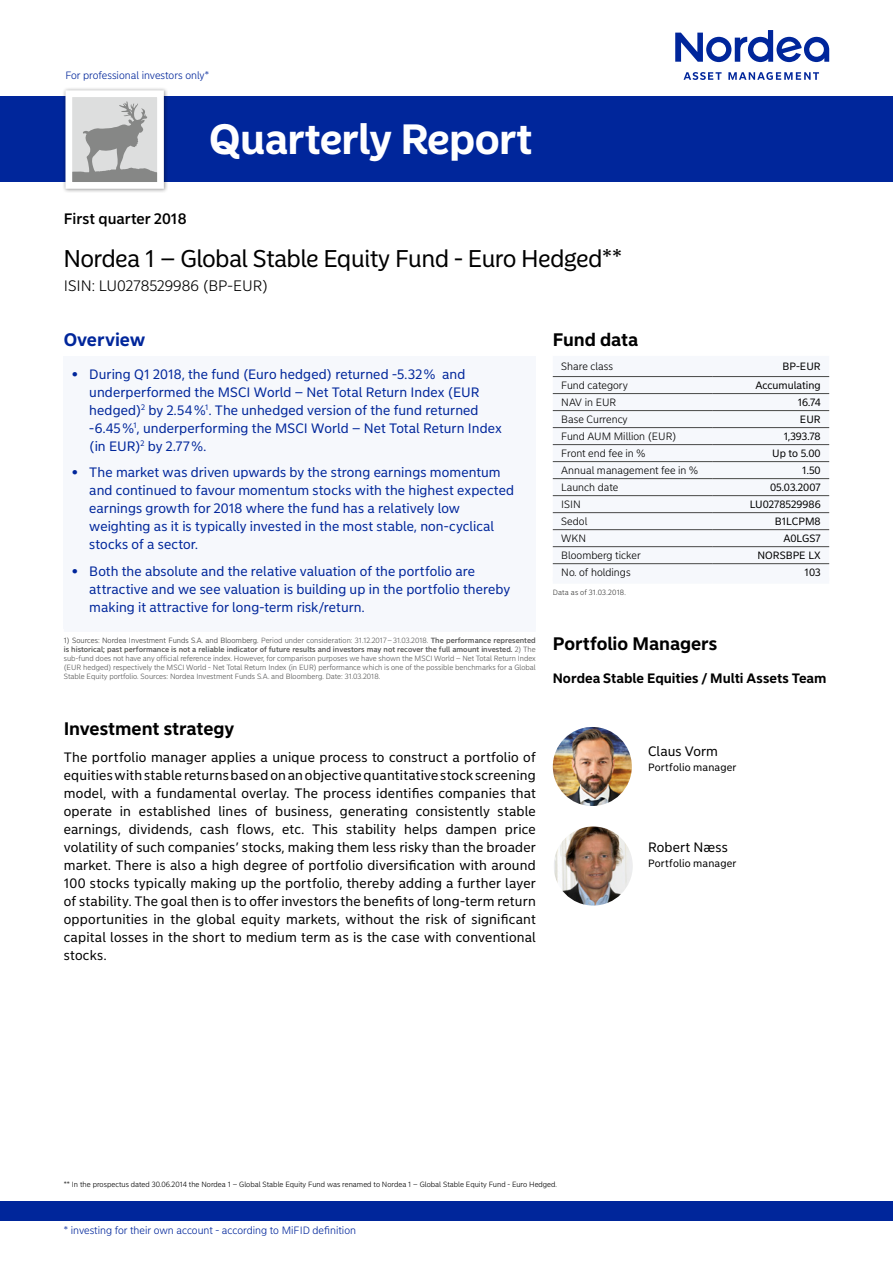
<style>
.page{position:relative;width:893px;height:1263px;background:#fff}
.page>*{position:absolute;margin:0;border:0;box-sizing:border-box;transform-origin:0 0}
.t1{font:700 42px "Nordea Sans Large";color:#fff}
.t2{font:24px "Nordea Sans Large";color:#000}
.t3{font:700 18px "Nordea Sans Small";letter-spacing:-.005em;color:#000}
.t4{font:700 18px "Nordea Sans Small";letter-spacing:-.005em;color:#00269b}
.t5{font:300 15px "Nordea Sans Small";color:#000}
.t6{font:500 15px "Nordea Sans Small";color:#000}
.t7{font:13.5px/18px "Nordea Sans Small";letter-spacing:.015em;color:#000;text-align:justify}
.t8{font:13.5px/18px "Nordea Sans Small";letter-spacing:.005em;color:#00269b}
.t9{font:700 13.5px "Nordea Sans Small";color:#000}
.t10{font:300 10.5px "Nordea Sans Small";color:#000}
.t11{font:10.5px "Nordea Sans Small";color:#000}
.t12{font:300 10.5px "Nordea Sans Small";color:#00269b}
.t13{font:300 7.5px/9px "Nordea Sans Small";color:#565655;text-align:justify}
.t14{font:300 7.5px "Nordea Sans Small";color:#000}
.t15{font:300 7.5px "Nordea Sans Small";letter-spacing:.02em;color:#3a3a39}
.s1{font-weight:900}
.s2{color:#3a3a39}
.s3{font-weight:500}
</style>
<div class="page">
<div style="left:64px;top:356px;width:472px;height:273px;background:#f6f8fc"></div>
<div style="left:64px;top:626px;width:472px;height:6px;background:#f6f8fc"></div>
<div style="left:553px;top:377px;width:276px;height:188px;background:#f6f8fc"></div>
<hr style="left:553px;top:376px;width:159px;height:1px;background:#484847">
<hr style="left:712px;top:376px;width:117px;height:1px;background:#484847">
<hr style="left:553px;top:393px;width:159px;height:1px;background:#484847">
<hr style="left:712px;top:393px;width:117px;height:1px;background:#484847">
<hr style="left:553px;top:410px;width:159px;height:1px;background:#484847">
<hr style="left:712px;top:410px;width:117px;height:1px;background:#484847">
<hr style="left:553px;top:427px;width:159px;height:1px;background:#484847">
<hr style="left:712px;top:427px;width:117px;height:1px;background:#484847">
<hr style="left:553px;top:444px;width:159px;height:1px;background:#484847">
<hr style="left:712px;top:444px;width:117px;height:1px;background:#484847">
<hr style="left:553px;top:461px;width:159px;height:1px;background:#484847">
<hr style="left:712px;top:461px;width:117px;height:1px;background:#484847">
<hr style="left:553px;top:478px;width:159px;height:1px;background:#484847">
<hr style="left:712px;top:478px;width:117px;height:1px;background:#484847">
<hr style="left:553px;top:495px;width:159px;height:1px;background:#484847">
<hr style="left:712px;top:495px;width:117px;height:1px;background:#484847">
<hr style="left:553px;top:512px;width:159px;height:1px;background:#484847">
<hr style="left:712px;top:512px;width:117px;height:1px;background:#484847">
<hr style="left:553px;top:529px;width:159px;height:1px;background:#484847">
<hr style="left:712px;top:529px;width:117px;height:1px;background:#484847">
<hr style="left:553px;top:546px;width:159px;height:1px;background:#484847">
<hr style="left:712px;top:546px;width:117px;height:1px;background:#484847">
<hr style="left:553px;top:563px;width:159px;height:1px;background:#484847">
<hr style="left:712px;top:563px;width:117px;height:1px;background:#484847">
<div style="left:553px;top:578px;width:159px;height:6px;background:#f6f8fc"></div>
<div style="left:712px;top:578px;width:117px;height:6px;background:#f6f8fc"></div>
<div style="left:0;top:97px;width:893px;height:85px;background:#00269b"></div>
<div style="left:62px;top:87px;width:106px;height:106px;background:#000;opacity:.4"></div>
<div style="left:69px;top:94px;width:91px;height:91px;background:#dddede"></div>
<svg style="left:73px;top:101px;width:83px;height:80px"></svg>
<div style="left:65px;top:90px;width:99px;height:99px;border:7px solid #fff"></div>
<div style="left:0;top:1201px;width:893px;height:19px;background:#00269b"></div>
<svg style="left:675px;top:30px;width:154px;height:32px"></svg>
<svg style="left:684px;top:72px;width:38px;height:8px"></svg>
<svg style="left:728px;top:72px;width:91px;height:8px"></svg>
<img style="left:553px;top:727px;width:79px;height:79px;border-radius:40px">
<img style="left:554px;top:826px;width:79px;height:79px;border-radius:40px">
<p class="t12" style="left:65px;top:69px;width:145px">For professional investors only*</p>
<h1 class="t1" style="left:209px;top:114px;width:324px">Quarterly Report</h1>
<p class="t6" style="left:64px;top:209px;width:124px">First quarter 2018</p>
<h2 class="t2" style="left:64px;top:244px;width:560px">Nordea 1 – Global Stable Equity Fund - Euro Hedged**</h2>
<p class="t5" style="left:64px;top:276px;width:206px">ISIN: LU0278529986 (BP-EUR)</p>
<h3 class="t4" style="left:64px;top:328px;width:83px">Overview</h3>
<p class="t8" style="left:89px;top:365px;width:414px;text-indent:-17px"><span class="s1">•</span> During Q1 2018, the fund (Euro hedged) returned -5.32% and underperformed the MSCI World – Net Total Return Index (EUR hedged)<sup>2</sup> by 2.54%<sup>1</sup>. The unhedged version of the fund returned -6.45%<sup>1</sup>, underperforming the MSCI World – Net Total Return Index (in EUR)<sup>2</sup> by 2.77%.</p>
<p class="t8" style="left:89px;top:464px;width:426px;text-indent:-17px"><span class="s1">•</span> The market was driven upwards by the strong earnings momentum and continued to favour momentum stocks with the highest expected earnings growth for 2018 where the fund has a relatively low weighting as it is typically invested in the most stable, non-cyclical stocks of a sector.</p>
<p class="t8" style="left:89px;top:562px;width:422px;text-indent:-17px"><span class="s1">•</span> Both the absolute and the relative valuation of the portfolio are attractive and we see valuation is building up in the portfolio thereby making it attractive for long-term risk/return.</p>
<p class="t13" style="left:64px;top:636px;width:474px"><span class="s2">1) Sources: Nordea Investment Funds S.A. and Bloomberg.</span> Period under consideration: 31.12.2017–31.03.2018. <span class="s3">The performance represented is historical; past performance is not a reliable indicator of future results and investors may not recover the full amount invested.</span> 2) The sub-fund does not have any official reference index. However, for comparison purposes we have shown the MSCI World – Net Total Return Index (EUR hedged) respectively the MSCI World - Net Total Return Index (in EUR) performance which is one of the possible benchmarks for a Global Stable Equity portfolio. Sources: Nordea Investment Funds S.A. and Bloomberg. Date: 31.03.2018.</p>
<h3 class="t3" style="left:64px;top:717px;width:172px">Investment strategy</h3>
<p class="t7" style="left:64px;top:748px;width:474px">The portfolio manager applies a unique process to construct a portfolio of equities with stable returns based on an objective quantitative stock screening model, with a fundamental overlay. The process identifies companies that operate in established lines of business, generating consistently stable earnings, dividends, cash flows, etc. This stability helps dampen price volatility of such companies’ stocks, making them less risky than the broader market. There is also a high degree of portfolio diversification with around 100 stocks typically making up the portfolio, thereby adding a further layer of stability. The goal then is to offer investors the benefits of long-term return opportunities in the global equity markets, without the risk of significant capital losses in the short to medium term as is the case with conventional stocks.</p>
<h3 class="t3" style="left:553px;top:328px;width:87px">Fund data</h3>
<p class="t10" style="left:561px;top:360px;width:53px">Share class</p>
<p class="t11" style="left:782px;top:360px;width:40px">BP-EUR</p>
<p class="t10" style="left:561px;top:379px;width:68px">Fund category</p>
<p class="t11" style="left:755px;top:379px;width:67px">Accumulating</p>
<p class="t10" style="left:561px;top:396px;width:57px">NAV in EUR</p>
<p class="t11" style="left:798px;top:396px;width:25px">16.74</p>
<p class="t10" style="left:561px;top:413px;width:68px">Base Currency</p>
<p class="t11" style="left:800px;top:413px;width:22px">EUR</p>
<p class="t10" style="left:561px;top:430px;width:117px">Fund AUM Million (EUR)</p>
<p class="t11" style="left:784px;top:430px;width:39px">1,393.78</p>
<p class="t10" style="left:561px;top:447px;width:86px">Front end fee in %</p>
<p class="t11" style="left:772px;top:447px;width:50px">Up to 5.00</p>
<p class="t10" style="left:561px;top:464px;width:138px">Annual management fee in %</p>
<p class="t11" style="left:802px;top:464px;width:20px">1.50</p>
<p class="t10" style="left:561px;top:481px;width:59px">Launch date</p>
<p class="t11" style="left:770px;top:481px;width:52px">05.03.2007</p>
<p class="t10" style="left:561px;top:498px;width:21px">ISIN</p>
<p class="t11" style="left:750px;top:498px;width:72px">LU0278529986</p>
<p class="t10" style="left:561px;top:515px;width:28px">Sedol</p>
<p class="t11" style="left:775px;top:515px;width:47px">B1LCPM8</p>
<p class="t10" style="left:561px;top:532px;width:26px">WKN</p>
<p class="t11" style="left:783px;top:532px;width:39px">A0LGS7</p>
<p class="t10" style="left:561px;top:549px;width:81px">Bloomberg ticker</p>
<p class="t11" style="left:757px;top:549px;width:65px">NORSBPE LX</p>
<p class="t10" style="left:561px;top:566px;width:71px">No. of holdings</p>
<p class="t11" style="left:804px;top:566px;width:18px">103</p>
<p class="t15" style="left:553px;top:588px;width:75px">Data as of 31.03.2018.</p>
<h3 class="t3" style="left:553px;top:633px;width:166px">Portfolio Managers</h3>
<p class="t9" style="left:553px;top:670px;width:275px">Nordea Stable Equities / Multi Assets Team</p>
<p class="t7" style="left:648px;top:742px;width:72px">Claus Vorm</p>
<p class="t11" style="left:648px;top:760px;width:90px">Portfolio manager</p>
<p class="t7" style="left:648px;top:839px;width:81px">Robert Næss</p>
<p class="t11" style="left:648px;top:857px;width:90px">Portfolio manager</p>
<p class="t14" style="left:64px;top:1180px;width:495px">** In the prospectus dated 30.06.2014 the Nordea 1 – Global Stable Equity Fund was renamed to Nordea 1 – Global Stable Equity Fund - Euro Hedged.</p>
<p class="t12" style="left:64px;top:1224px;width:294px">* investing for their own account - according to MiFID definition</p>
</div>
